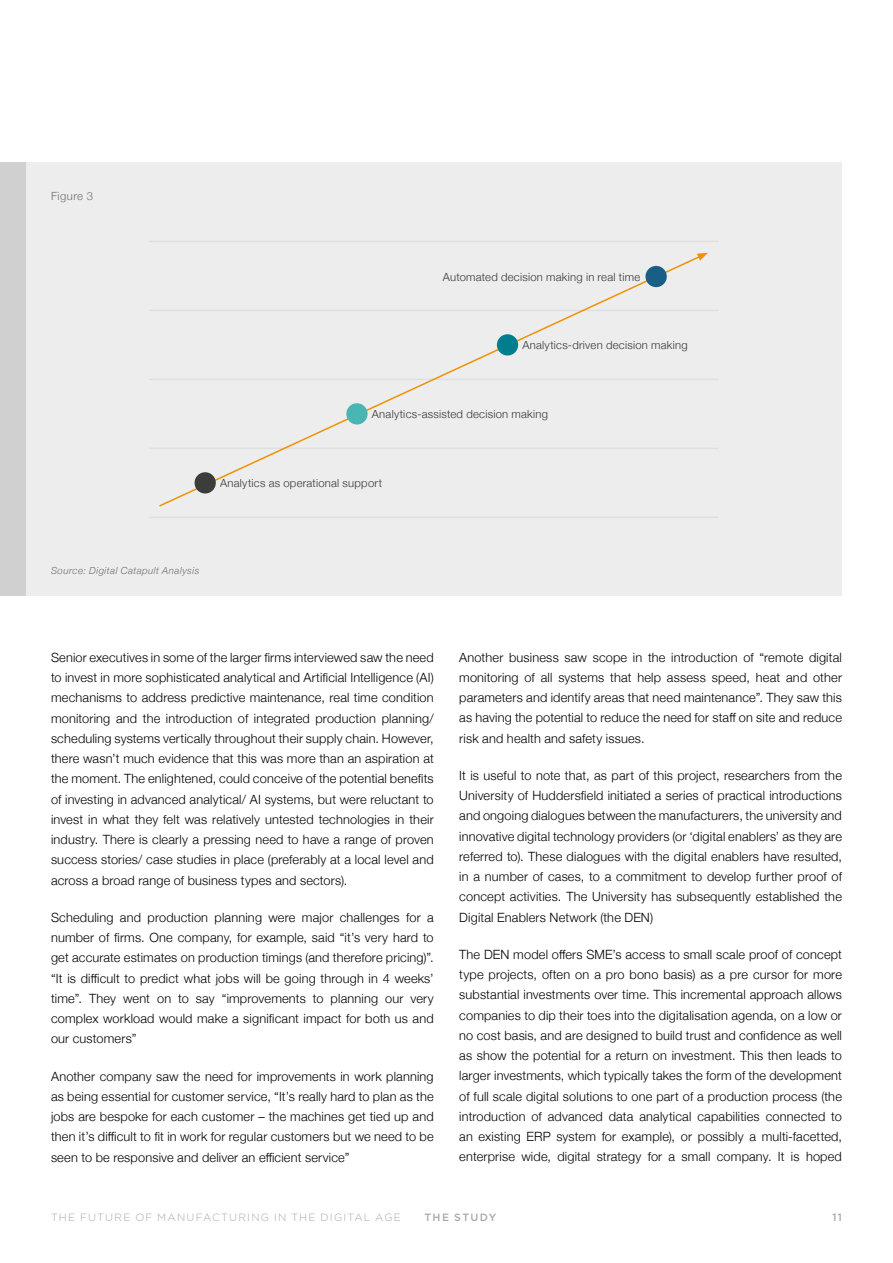
<style>
.page{position:relative;width:893px;height:1263px;background:#fff}
.page>*{position:absolute;margin:0;border:0;box-sizing:border-box;transform-origin:0 0}
.t1{font:300 12.75px/20.2px "Helvetica Neue";letter-spacing:.015em;color:#000;text-align:justify}
.t2{font:300 11.25px "Helvetica Neue";letter-spacing:.025em;color:#3c3c3b}
.t3{font:300 11.25px "Helvetica Neue";letter-spacing:.04em;color:#706f6f}
.t4{font:300 10.5px "Gotham";letter-spacing:.11em;color:#a8a8a7}
.t5{font:500 10.5px "Gotham";letter-spacing:.12em;color:#a8a8a7}
.t6{font:italic 300 9.75px "Helvetica Neue";letter-spacing:.045em;color:#706f6f}
</style>
<div class="page">
<div style="left:0;top:162px;width:842px;height:434px;background:#ededed"></div>
<div style="left:0;top:162px;width:26px;height:434px;background:#d0d0d0"></div>
<hr style="left:149px;top:517px;width:570px;height:1px;background:#dfdfdf">
<hr style="left:149px;top:241px;width:570px;height:1px;background:#dfdfdf">
<hr style="left:149px;top:310px;width:570px;height:1px;background:#dfdfdf">
<hr style="left:149px;top:448px;width:570px;height:1px;background:#dfdfdf">
<hr style="left:149px;top:379px;width:570px;height:1px;background:#dfdfdf">
<svg style="left:159px;top:257px;width:538px;height:250px"></svg>
<svg style="left:697px;top:253px;width:11px;height:8px"></svg>
<div style="left:195px;top:472px;width:21px;height:21px;background:#3c3c3b;border-radius:50%"></div>
<div style="left:645px;top:266px;width:22px;height:21px;background:#195f85;border-radius:50%"></div>
<div style="left:497px;top:334px;width:21px;height:21px;background:#007e8f;border-radius:50%"></div>
<div style="left:346px;top:403px;width:22px;height:21px;background:#4ab6b4;border-radius:50%"></div>
<p class="t3" style="left:51px;top:187px;width:44px">Figure 3</p>
<p class="t2" style="left:443px;top:268px;width:199px">Automated decision making in real time</p>
<p class="t2" style="left:522px;top:336px;width:167px">Analytics-driven decision making</p>
<p class="t2" style="left:372px;top:405px;width:178px">Analytics-assisted decision making</p>
<p class="t2" style="left:220px;top:474px;width:163px">Analytics as operational support</p>
<p class="t6" style="left:51px;top:563px;width:150px">Source: Digital Catapult Analysis</p>
<p class="t1" style="left:51px;top:646px;width:384px">Senior executives in some of the larger firms interviewed saw the need to invest in more sophisticated analytical and Artificial Intelligence (AI) mechanisms to address predictive maintenance, real time condition monitoring and the introduction of integrated production planning/ scheduling systems vertically throughout their supply chain. However, there wasn’t much evidence that this was more than an aspiration at the moment. The enlightened, could conceive of the potential benefits of investing in advanced analytical/ AI systems, but were reluctant to invest in what they felt was relatively untested technologies in their industry. There is clearly a pressing need to have a range of proven success stories/ case studies in place (preferably at a local level and across a broad range of business types and sectors).</p>
<p class="t1" style="left:51px;top:906px;width:384px">Scheduling and production planning were major challenges for a number of firms. One company, for example, said “it’s very hard to get accurate estimates on production timings (and therefore pricing)”. “It is difficult to predict what jobs will be going through in 4 weeks’ time”. They went on to say “improvements to planning our very complex workload would make a significant impact for both us and our customers”</p>
<p class="t1" style="left:51px;top:1065px;width:384px">Another company saw the need for improvements in work planning as being essential for customer service, “It’s really hard to plan as the jobs are bespoke for each customer – the machines get tied up and then it’s difficult to fit in work for regular customers but we need to be seen to be responsive and deliver an efficient service”</p>
<p class="t1" style="left:459px;top:646px;width:384px">Another business saw scope in the introduction of “remote digital monitoring of all systems that help assess speed, heat and other parameters and identify areas that need maintenance”. They saw this as having the potential to reduce the need for staff on site and reduce risk and health and safety issues.</p>
<p class="t1" style="left:459px;top:764px;width:384px">It is useful to note that, as part of this project, researchers from the University of Huddersfield initiated a series of practical introductions and ongoing dialogues between the manufacturers, the university and innovative digital technology providers (or ‘digital enablers’ as they are referred to). These dialogues with the digital enablers have resulted, in a number of cases, to a commitment to develop further proof of concept activities. The University has subsequently established the Digital Enablers Network (the DEN)</p>
<p class="t1" style="left:459px;top:943px;width:384px">The DEN model offers SME’s access to small scale proof of concept type projects, often on a pro bono basis) as a pre cursor for more substantial investments over time. This incremental approach allows companies to dip their toes into the digitalisation agenda, on a low or no cost basis, and are designed to build trust and confidence as well as show the potential for a return on investment. This then leads to larger investments, which typically takes the form of the development of full scale digital solutions to one part of a production process (the introduction of advanced data analytical capabilities connected to an existing ERP system for example), or possibly a multi-facetted, enterprise wide, digital strategy for a small company. It is hoped</p>
<p class="t4" style="left:51px;top:1211px;width:351px">THE FUTURE OF MANUFACTURING IN THE DIGITAL AGE</p>
<p class="t5" style="left:425px;top:1211px;width:73px">The Study</p>
<p class="t5" style="left:832px;top:1211px;width:11px">11</p>
</div>
